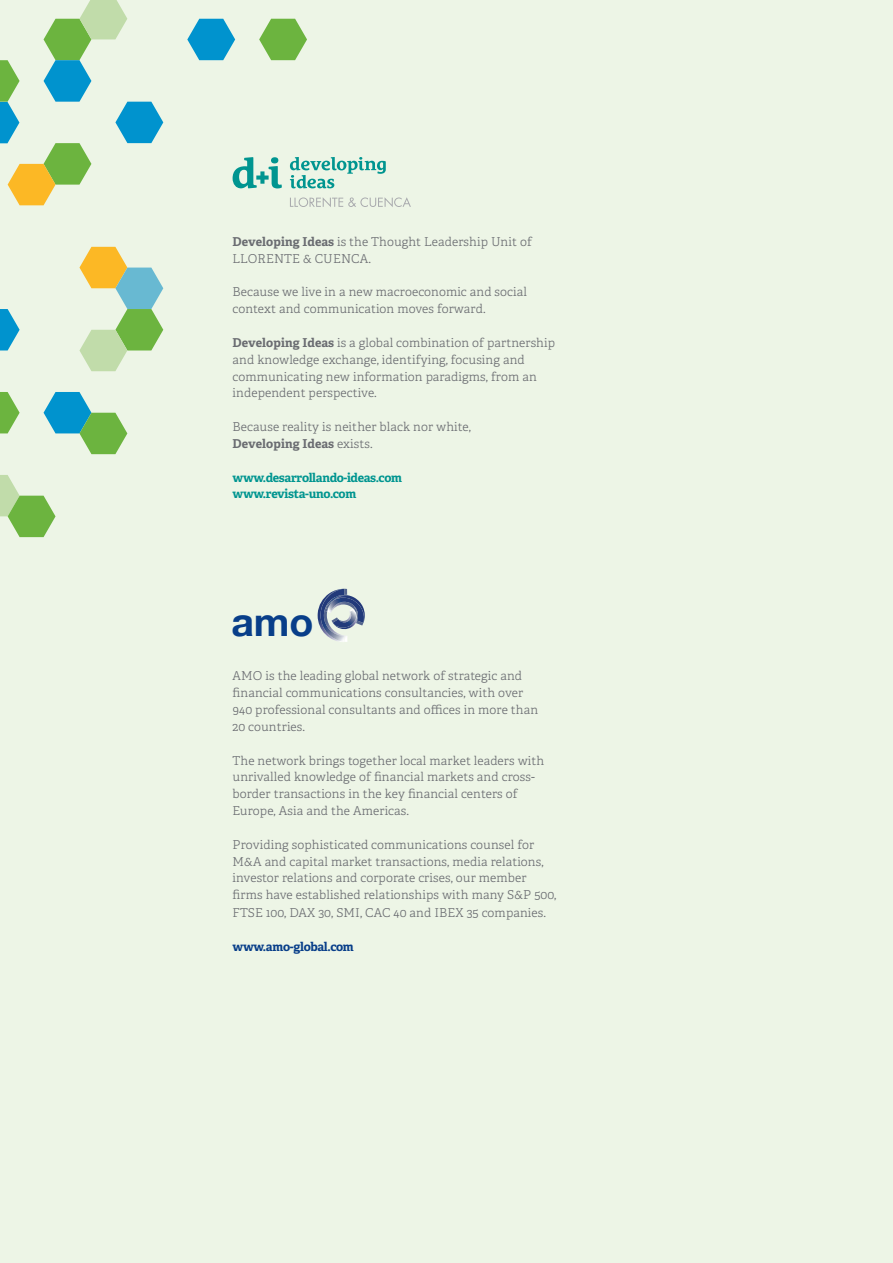
<style>
.page{position:relative;width:893px;height:1263px;background:#edf5e6}
.page>*{position:absolute;margin:0;border:0;box-sizing:border-box;transform-origin:0 0}
.t1{font:700 39.3px "Helvetica Neue";color:#083e89}
.t2{font:300 12.3px/16.8px "Adelle";letter-spacing:.01em;color:#6a6c71}
.t3{font:700 12.3px "Adelle";letter-spacing:-.03em;color:#009590}
.t4{font:700 12.3px "Adelle";letter-spacing:.005em;color:#6a6c71}
.t5{font:700 12.3px "Adelle";letter-spacing:-.025em;color:#083e89}
.s1{font-weight:700}
.s2{font-weight:300}
</style>
<div class="page">
<svg style="left:187px;top:19px;width:48px;height:41px"></svg>
<svg style="left:259px;top:19px;width:48px;height:41px"></svg>
<svg style="left:0;top:0;width:163px;height:205px"></svg>
<svg style="left:0;top:309px;width:20px;height:41px"></svg>
<svg style="left:79px;top:247px;width:84px;height:124px"></svg>
<svg style="left:0;top:392px;width:20px;height:41px"></svg>
<svg style="left:44px;top:392px;width:83px;height:62px"></svg>
<svg style="left:0;top:475px;width:56px;height:62px"></svg>
<svg style="left:233px;top:157px;width:49px;height:31px"></svg>
<svg style="left:290px;top:197px;width:121px;height:10px"></svg>
<svg style="left:290px;top:157px;width:96px;height:31px"></svg>
<svg style="left:318px;top:589px;width:47px;height:53px"></svg>
<p class="t2" style="left:233px;top:233px;width:301px"><span class="s1">Developing Ideas</span> is the Thought Leadership Unit of<br>LLORENTE &amp; CUENCA.</p>
<p class="t2" style="left:233px;top:283px;width:296px">Because we live in a new macroeconomic and social context and communication moves forward.</p>
<p class="t2" style="left:233px;top:334px;width:324px"><span class="s1">Developing Ideas</span> is a global combination of partnership and knowledge exchange, identifying, focusing and communicating new information paradigms, from an independent perspective.</p>
<p class="t2" style="left:233px;top:418px;width:240px">Because reality is neither black nor white,</p>
<p class="t4" style="left:233px;top:435px;width:141px">Developing Ideas <span class="s2">exists.</span></p>
<p class="t3" style="left:233px;top:468px;width:171px">www.desarrollando-ideas.com</p>
<p class="t3" style="left:233px;top:485px;width:125px">www.revista-uno.com</p>
<h1 class="t1" style="left:231px;top:597px;width:84px">amo</h1>
<p class="t2" style="left:233px;top:667px;width:307px">AMO is the leading global network of strategic and financial communications consultancies, with over 940 professional consultants and offices in more than 20 countries.</p>
<p class="t2" style="left:233px;top:751px;width:313px">The network brings together local market leaders with unrivalled knowledge of financial markets and cross&shy;border transactions in the key financial centers of Europe, Asia and the Americas.</p>
<p class="t2" style="left:233px;top:836px;width:325px">Providing sophisticated communications counsel for M&amp;A and capital market transactions, media relations, investor relations and corporate crises, our member firms have established relationships with many S&amp;P 500,</p>
<p class="t2" style="left:233px;top:904px;width:315px">FTSE 100, DAX 30, SMI, CAC 40 and IBEX 35 companies.</p>
<p class="t5" style="left:233px;top:938px;width:123px">www.amo-global.com</p>
</div>
